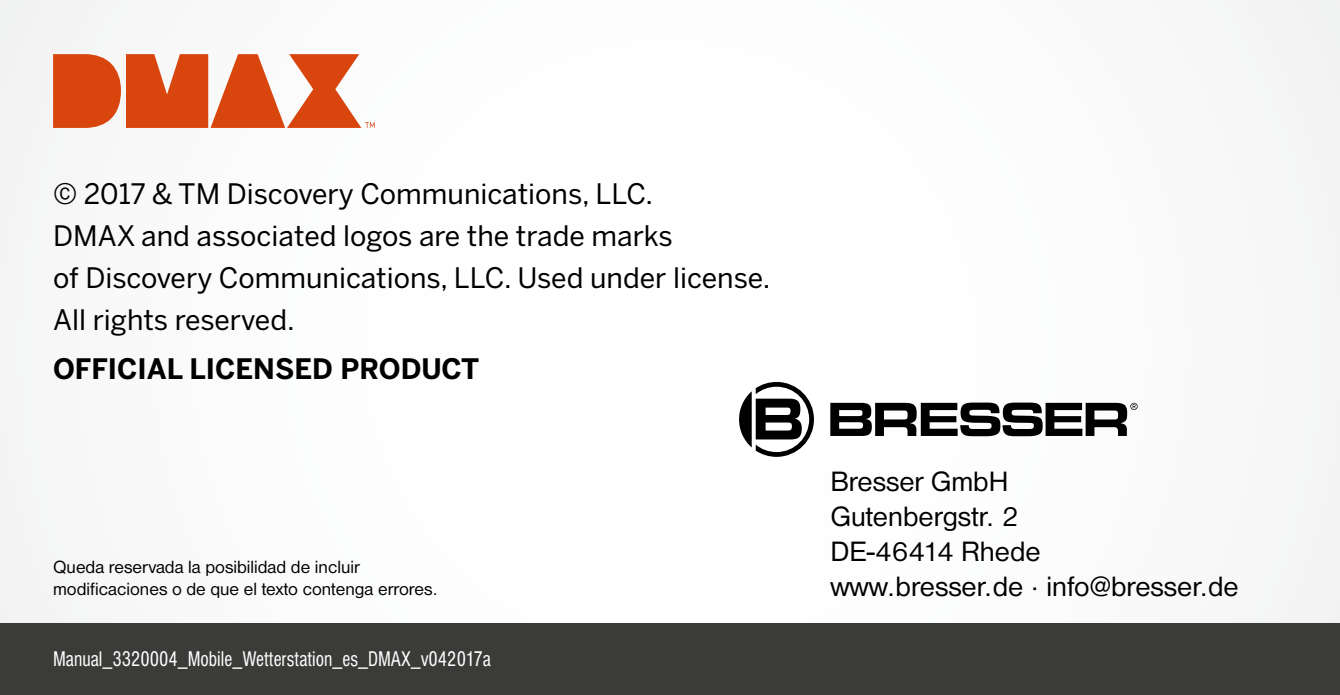
<style>
.page{position:relative;width:1340px;height:695px;background:#fff}
.page>*{position:absolute;margin:0;border:0;box-sizing:border-box;transform-origin:0 0}
.t1{font:29.05px/35px "Nimbus San D";color:#000}
.t2{font:28px/42px "Benton Sans";color:#000}
.t3{font:700 28px "Benton Sans";color:#000}
.t4{font:22.05px "Nimbus San D Reg Con";color:#fff;scale:.9 1}
.t5{font:18.2px/22.1px "Nimbus San D";color:#000}
</style>
<div class="page">
<svg style="left:53px;top:54px;width:322px;height:74px"></svg>
<svg style="left:830px;top:402px;width:307px;height:34px"></svg>
<svg style="left:739px;top:382px;width:75px;height:75px"></svg>
<div style="left:0;top:623px;width:1339px;height:71px;background:#3b3b39"></div>
<p class="t2" style="left:53px;top:173px;width:718px">© 2017 &amp; TM Discovery Communications, LLC.<br>DMAX and associated logos are the trade marks<br>of Discovery Communications, LLC. Used under license.<br>All rights reserved.</p>
<p class="t3" style="left:53px;top:351px;width:428px">OFFICIAL LICENSED PRODUCT</p>
<p class="t5" style="left:53px;top:556px;width:386px">Queda reservada la posibilidad de incluir modificaciones o de que el texto contenga errores.</p>
<p class="t4" style="left:53px;top:647px;width:488px">Manual_3320004_Mobile_Wetterstation_es_DMAX_v042017a</p>
<p class="t1" style="left:830px;top:464px;width:410px">Bresser GmbH<br>Gutenbergstr. 2<br>DE-46414 Rhede www.bresser.de · info@bresser.de</p>
</div>
